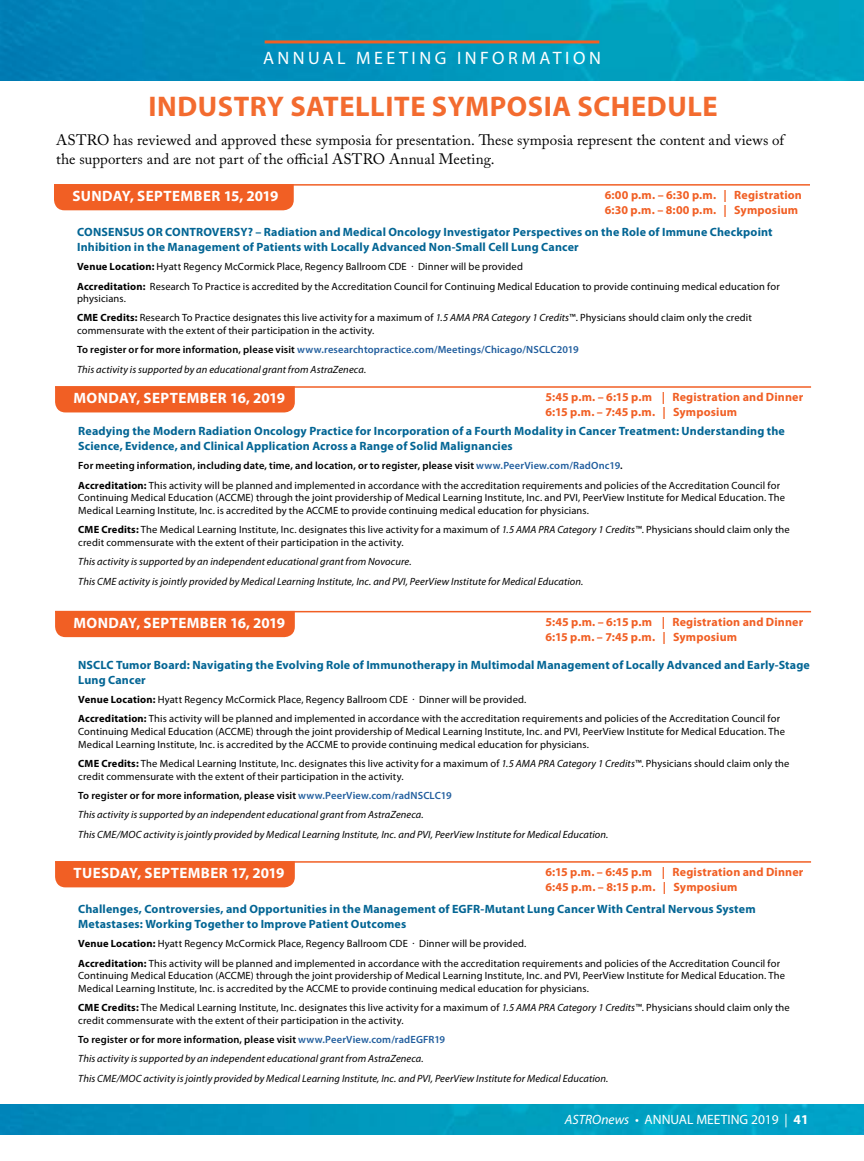
<style>
.page{position:relative;width:864px;height:1161px;background:#fff}
.page>*{position:absolute;margin:0;border:0;box-sizing:border-box;transform-origin:0 0}
.t1{font:700 28.5px "Myriad Pro";letter-spacing:.02em;color:#f36b2f}
.t2{font:18px "Myriad Pro";letter-spacing:.195em;color:#fff}
.t3{font:15px/19.5px "Adobe Caslon Pro";letter-spacing:.005em;color:#000}
.t4{font:700 15px "Myriad Pro";letter-spacing:.025em;color:#fff}
.t5{font:13.5px "Myriad Pro";color:#fff}
.t6{font:700 12px/15px "Myriad Pro";letter-spacing:.015em;color:#036594}
.t7{font:700 12px/15px "Myriad Pro";letter-spacing:.015em;color:#f15f24}
.t8{font:10.5px/19.4px "Myriad Pro";letter-spacing:.01em;color:#000}
.t9{font:italic 10.5px/19.4px "Myriad Pro";letter-spacing:.01em;color:#000}
.s1{font-weight:700}
.s2{font-style:italic}
.s3{font-weight:600}
.s4{font-weight:600;color:#215e9e}
.s5{font-weight:600;font-style:normal}
.s6{font-weight:600;font-style:normal;color:#215e9e}
</style>
<div class="page">
<img style="left:0;top:1104px;width:864px;height:31px">
<img style="left:0;top:0;width:864px;height:81px">
<hr style="left:265px;top:40px;width:334px;height:3px;background:#f15f24">
<hr style="left:54px;top:184px;width:756px;height:2px;background:#f15f24">
<div style="left:54px;top:185px;width:240px;height:25px;background:#f15f24"></div>
<hr style="left:55px;top:386px;width:756px;height:2px;background:#f15f24">
<div style="left:55px;top:386px;width:240px;height:26px;background:#f15f24"></div>
<hr style="left:55px;top:611px;width:756px;height:1px;background:#f15f24">
<div style="left:55px;top:612px;width:240px;height:25px;background:#f15f24"></div>
<hr style="left:55px;top:861px;width:756px;height:2px;background:#f15f24">
<div style="left:55px;top:861px;width:240px;height:26px;background:#f15f24"></div>
<h2 class="t2" style="left:263px;top:47px;width:339px">ANNUAL MEETING INFORMATION</h2>
<h1 class="t1" style="left:148px;top:88px;width:571px">INDUSTRY SATELLITE SYMPOSIA SCHEDULE</h1>
<h3 class="t3" style="left:56px;top:130px;width:730px">ASTRO has reviewed and approved these symposia for presentation. These symposia represent the content and views of the supporters and are not part of the official ASTRO Annual Meeting.</h3>
<h3 class="t4" style="left:73px;top:186px;width:208px">SUNDAY, SEPTEMBER 15, 2019</h3>
<p class="t7" style="left:605px;top:187px;width:199px">6:00 p.m. – 6:30 p.m. | Registration<br>6:30 p.m. – 8:00 p.m. | Symposium</p>
<p class="t6" style="left:77px;top:224px;width:697px">CONSENSUS OR CONTROVERSY? – Radiation and Medical Oncology Investigator Perspectives on the Role of Immune Checkpoint<br>Inhibition in the Management of Patients with Locally Advanced Non-Small Cell Lung Cancer</p>
<p class="t8" style="left:77px;top:257px;width:704px"><span class="s1">Venue Location:</span> Hyatt Regency McCormick Place, Regency Ballroom CDE · Dinner will be provided<br><span class="s1">Accreditation:</span> Research To Practice is accredited by the Accreditation Council for Continuing Medical Education to provide continuing medical education for</p>
<p class="t8" style="left:77px;top:289px;width:676px">physicians.<br><span class="s1">CME Credits:</span> Research To Practice designates this live activity for a maximum of <span class="s2">1.5 AMA PRA Category 1 Credits™</span>. Physicians should claim only the credit</p>
<p class="t8" style="left:77px;top:321px;width:503px">commensurate with the extent of their participation in the activity.<br><span class="s3">To register or for more information, please visit</span> <span class="s4">www.researchtopractice.com/Meetings/Chicago/NSCLC2019<br></span><span class="s2">This activity is supported by an educational grant from AstraZeneca.</span></p>
<h3 class="t4" style="left:74px;top:389px;width:213px">MONDAY, SEPTEMBER 16, 2019</h3>
<p class="t7" style="left:545px;top:389px;width:260px">5:45 p.m. – 6:15 p.m | Registration and Dinner<br>6:15 p.m. – 7:45 p.m. | Symposium</p>
<p class="t6" style="left:78px;top:423px;width:708px">Readying the Modern Radiation Oncology Practice for Incorporation of a Fourth Modality in Cancer Treatment: Understanding the<br>Science, Evidence, and Clinical Application Across a Range of Solid Malignancies</p>
<p class="t8" style="left:78px;top:456px;width:703px"><span class="s3">For meeting information, including date, time, and location, or to register, please visit</span> <span class="s4">www.PeerView.com/RadOnc19</span><span class="s3">.<br></span><span class="s1">Accreditation:</span> This activity will be planned and implemented in accordance with the accreditation requirements and policies of the Accreditation Council for</p>
<p class="t8" style="left:78px;top:491px;width:708px;line-height:12.6px">Continuing Medical Education (ACCME) through the joint providership of Medical Learning Institute, Inc. and PVI, PeerView Institute for Medical Education. The<br>Medical Learning Institute, Inc. is accredited by the ACCME to provide continuing medical education for physicians.</p>
<p class="t8" style="left:78px;top:523px;width:713px;line-height:12.6px"><span class="s1">CME Credits:</span> The Medical Learning Institute, Inc. designates this live activity for a maximum of <span class="s2">1.5 AMA PRA Category 1 Credits™</span>. Physicians should claim only the credit commensurate with the extent of their participation in the activity.</p>
<p class="t9" style="left:78px;top:552px;width:507px">This activity is supported by an independent educational grant from Novocure.<br>This CME activity is jointly provided by Medical Learning Institute, Inc. and PVI, PeerView Institute for Medical Education.</p>
<h3 class="t4" style="left:74px;top:613px;width:213px">MONDAY, SEPTEMBER 16, 2019</h3>
<p class="t7" style="left:545px;top:614px;width:260px">5:45 p.m. – 6:15 p.m | Registration and Dinner<br>6:15 p.m. – 7:45 p.m. | Symposium</p>
<p class="t6" style="left:78px;top:657px;width:733px">NSCLC Tumor Board: Navigating the Evolving Role of Immunotherapy in Multimodal Management of Locally Advanced and Early-Stage<br>Lung Cancer</p>
<p class="t8" style="left:78px;top:690px;width:703px"><span class="s1">Venue Location:</span> Hyatt Regency McCormick Place, Regency Ballroom CDE · Dinner will be provided.<br><span class="s1">Accreditation:</span> This activity will be planned and implemented in accordance with the accreditation requirements and policies of the Accreditation Council for</p>
<p class="t8" style="left:78px;top:725px;width:708px;line-height:12.6px">Continuing Medical Education (ACCME) through the joint providership of Medical Learning Institute, Inc. and PVI, PeerView Institute for Medical Education. The<br>Medical Learning Institute, Inc. is accredited by the ACCME to provide continuing medical education for physicians.</p>
<p class="t8" style="left:78px;top:757px;width:713px;line-height:12.6px"><span class="s1">CME Credits:</span> The Medical Learning Institute, Inc. designates this live activity for a maximum of <span class="s2">1.5 AMA PRA Category 1 Credits™</span>. Physicians should claim only the credit commensurate with the extent of their participation in the activity.</p>
<p class="t9" style="left:78px;top:785px;width:532px"><span class="s5">To register or for more information, please visit</span> <span class="s6">www.PeerView.com/radNSCLC19<br></span>This activity is supported by an independent educational grant from AstraZeneca.<br>This CME/MOC activity is jointly provided by Medical Learning Institute, Inc. and PVI, PeerView Institute for Medical Education.</p>
<h3 class="t4" style="left:74px;top:864px;width:212px">TUESDAY, SEPTEMBER 17, 2019</h3>
<p class="t7" style="left:545px;top:864px;width:260px">6:15 p.m. – 6:45 p.m | Registration and Dinner<br>6:45 p.m. – 8:15 p.m. | Symposium</p>
<p class="t6" style="left:78px;top:901px;width:679px">Challenges, Controversies, and Opportunities in the Management of EGFR-Mutant Lung Cancer With Central Nervous System<br>Metastases: Working Together to Improve Patient Outcomes</p>
<p class="t8" style="left:78px;top:934px;width:703px"><span class="s1">Venue Location:</span> Hyatt Regency McCormick Place, Regency Ballroom CDE · Dinner will be provided.<br><span class="s1">Accreditation:</span> This activity will be planned and implemented in accordance with the accreditation requirements and policies of the Accreditation Council for</p>
<p class="t8" style="left:78px;top:969px;width:708px;line-height:12.6px">Continuing Medical Education (ACCME) through the joint providership of Medical Learning Institute, Inc. and PVI, PeerView Institute for Medical Education. The<br>Medical Learning Institute, Inc. is accredited by the ACCME to provide continuing medical education for physicians.</p>
<p class="t8" style="left:78px;top:1001px;width:713px;line-height:12.6px"><span class="s1">CME Credits:</span> The Medical Learning Institute, Inc. designates this live activity for a maximum of <span class="s2">1.5 AMA PRA Category 1 Credits™</span>. Physicians should claim only the credit commensurate with the extent of their participation in the activity.</p>
<p class="t9" style="left:78px;top:1030px;width:532px"><span class="s5">To register or for more information, please visit</span> <span class="s6">www.PeerView.com/radEGFR19<br></span>This activity is supported by an independent educational grant from AstraZeneca.<br>This CME/MOC activity is jointly provided by Medical Learning Institute, Inc. and PVI, PeerView Institute for Medical Education.</p>
<p class="t5" style="left:565px;top:1112px;width:245px"><span class="s2">ASTROnews</span> • ANNUAL MEETING 2019 | <span class="s1">41</span></p>
</div>
